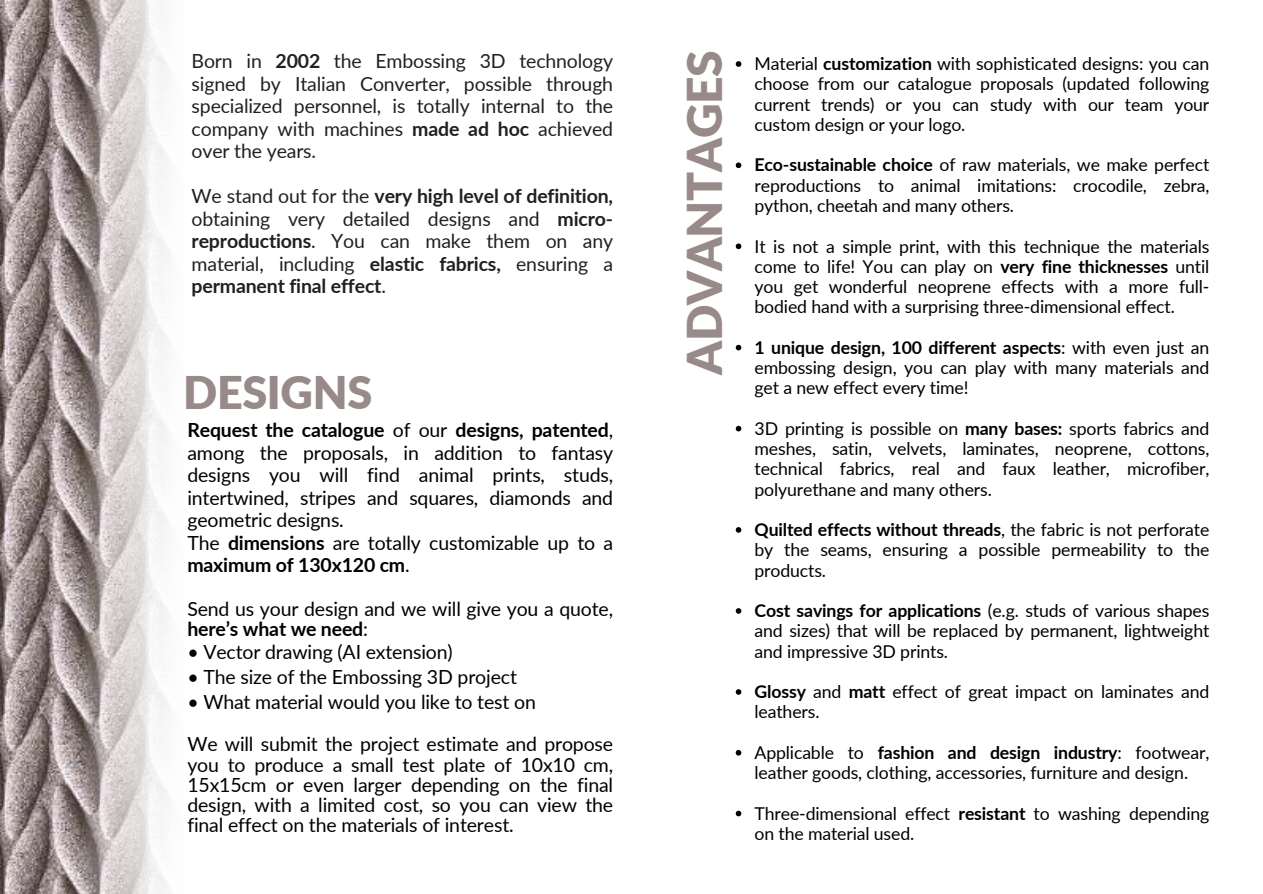
<style>
.page{position:relative;width:1263px;height:894px;background:#fff}
.page>*{position:absolute;margin:0;border:0;box-sizing:border-box;transform-origin:0 0}
.t1{font:900 48px "Lato";letter-spacing:-.01em;color:#988a89}
.t2{font:900 45px "Lato";letter-spacing:-.01em;color:#988a89}
.t3{font:19.5px/22.5px "Lato";letter-spacing:-.01em;color:#000}
.t4{font:19.5px/22.5px "Lato";letter-spacing:-.01em;color:#231f20;text-align:justify}
.t5{font:17.7px/20.2px "Lato";letter-spacing:-.01em;color:#000;text-align:justify}
.s1{font-weight:700}
</style>
<div class="page">
<img style="left:0;top:0;width:169px;height:893px">
<svg style="left:736px;top:61px;width:5px;height:6px"></svg>
<svg style="left:736px;top:162px;width:5px;height:6px"></svg>
<svg style="left:736px;top:243px;width:5px;height:6px"></svg>
<svg style="left:736px;top:345px;width:5px;height:5px"></svg>
<svg style="left:736px;top:425px;width:5px;height:6px"></svg>
<svg style="left:736px;top:527px;width:5px;height:5px"></svg>
<svg style="left:736px;top:608px;width:5px;height:5px"></svg>
<svg style="left:736px;top:689px;width:5px;height:5px"></svg>
<svg style="left:736px;top:750px;width:5px;height:5px"></svg>
<svg style="left:736px;top:810px;width:5px;height:6px"></svg>
<p class="t4" style="left:192px;top:49px;width:423px">Born in <span class="s1">2002</span> the Embossing 3D technology signed by Italian Converter, possible through specialized personnel, is totally internal to the company with machines <span class="s1">made ad hoc</span> achieved over the years.</p>
<p class="t4" style="left:192px;top:184px;width:423px">We stand out for the <span class="s1">very high level of definition, </span>obtaining very detailed designs and <span class="s1">micro&shy;reproductions</span>. You can make them on any material, including <span class="s1">elastic fabrics,</span> ensuring a <span class="s1">permanent final effect</span>.</p>
<h2 class="t2" style="left:183px;top:364px;width:191px">DESIGNS</h2>
<p class="t3" style="left:187px;top:418px;width:427px"><span class="s1">Request the catalogue</span> of our <span class="s1">designs, patented</span>, among the proposals, in addition to fantasy designs you will find animal prints, studs, intertwined, stripes and squares, diamonds and geometric designs.<br>The <span class="s1">dimensions</span> are totally customizable up to a <span class="s1">maximum of 130x120 cm</span>.</p>
<p class="t3" style="left:187px;top:598px;width:427px;line-height:20.2px">Send us your design and we will give you a quote, <span class="s1">here’s what we need</span>:</p>
<p class="t3" style="left:187px;top:640px;width:267px">• Vector drawing (AI extension)</p>
<p class="t3" style="left:187px;top:664px;width:331px">• The size of the Embossing 3D project</p>
<p class="t3" style="left:187px;top:679px;width:427px;line-height:42.8px">• What material would you like to test on<br>We will submit the project estimate and propose</p>
<p class="t3" style="left:187px;top:753px;width:427px;line-height:20.2px;text-align:justify">you to produce a small test plate of 10x10 cm, 15x15cm or even larger depending on the final design, with a limited cost, so you can view the final effect on the materials of interest.</p>
<h1 class="t1" style="left:675px;top:375px;width:326px;rotate:-90deg">ADVANTAGES</h1>
<p class="t5" style="left:754px;top:53px;width:456px">Material <span class="s1">customization</span> with sophisticated designs: you can choose from our catalogue proposals (updated following current trends) or you can study with our team your custom design or your logo.</p>
<p class="t5" style="left:754px;top:154px;width:456px"><span class="s1">Eco-sustainable choice</span> of raw materials, we make perfect reproductions to animal imitations: crocodile, zebra, python, cheetah and many others.</p>
<p class="t5" style="left:754px;top:235px;width:456px">It is not a simple print, with this technique the materials come to life! You can play on <span class="s1">very fine thicknesses</span> until you get wonderful neoprene effects with a more full&shy;bodied hand with a surprising three-dimensional effect.</p>
<p class="t5" style="left:754px;top:337px;width:456px"><span class="s1">1 unique design, 100 different aspects</span>: with even just an embossing design, you can play with many materials and get a new effect every time!</p>
<p class="t5" style="left:754px;top:417px;width:456px">3D printing is possible on <span class="s1">many bases:</span> sports fabrics and meshes, satin, velvets, laminates, neoprene, cottons, technical fabrics, real and faux leather, microfiber, polyurethane and many others.</p>
<p class="t5" style="left:754px;top:519px;width:456px"><span class="s1">Quilted effects without threads</span>, the fabric is not perforate by the seams, ensuring a possible permeability to the products.</p>
<p class="t5" style="left:754px;top:600px;width:456px"><span class="s1">Cost savings for applications</span> (e.g. studs of various shapes and sizes) that will be replaced by permanent, lightweight and impressive 3D prints.</p>
<p class="t5" style="left:754px;top:681px;width:456px"><span class="s1">Glossy</span> and <span class="s1">matt</span> effect of great impact on laminates and leathers.</p>
<p class="t5" style="left:754px;top:741px;width:456px">Applicable to <span class="s1">fashion and design industry</span>: footwear, leather goods, clothing, accessories, furniture and design.</p>
<p class="t5" style="left:754px;top:802px;width:456px">Three-dimensional effect <span class="s1">resistant</span> to washing depending on the material used.</p>
</div>
